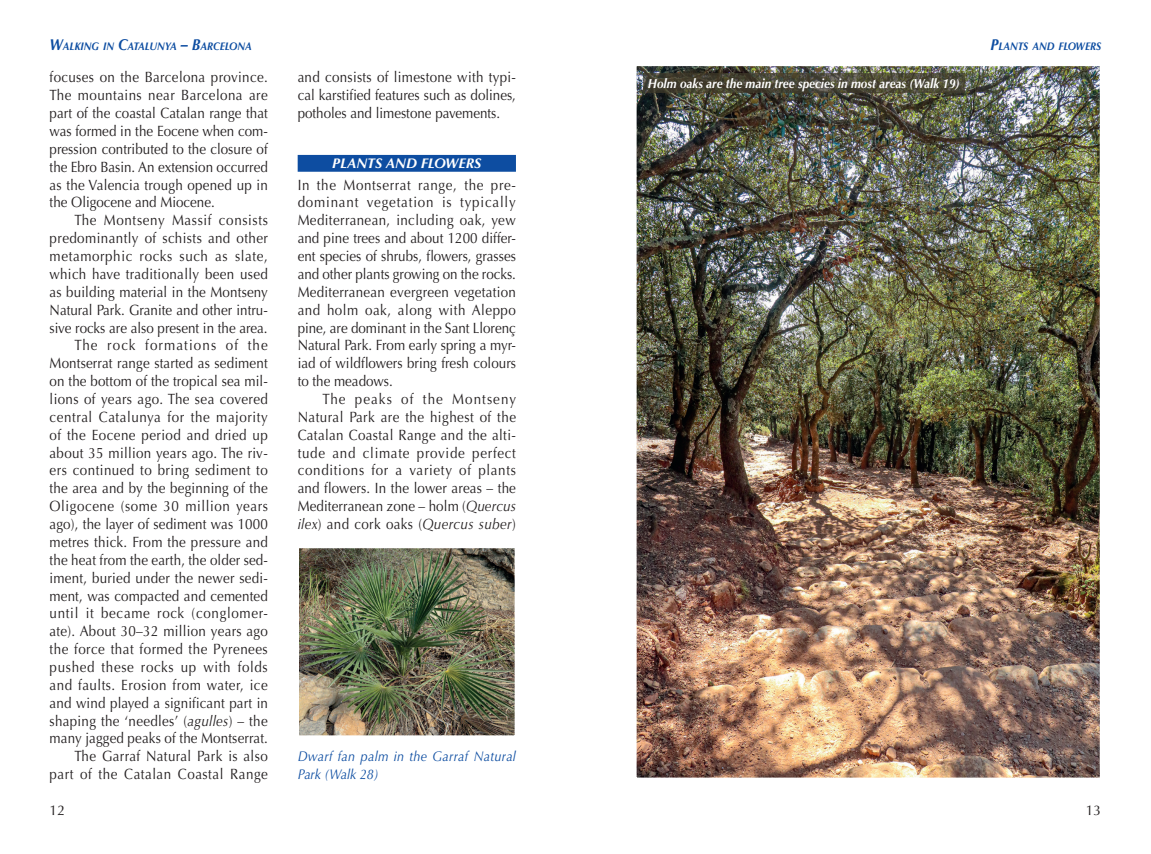
<style>
.page{position:relative;width:1151px;height:854px;background:#fff}
.page>*{position:absolute;margin:0;border:0;box-sizing:border-box;transform-origin:0 0}
.t1{font:14.88px/17.8px "Optima LT Pro";letter-spacing:.02em;color:#231f20;text-align:justify;scale:.9 1}
.t2{font:italic 14px/17.8px "Optima LT Pro";letter-spacing:.025em;color:#0d4da1;scale:.9 1}
.t3{font:italic 700 14px "Optima LT Pro";color:#fff}
.t4{font:14px "Optima LT Pro";color:#231f20}
.t5{font:italic 700 13.12px "Optima LT Pro";color:#fff;scale:.9 1}
.t6{font:italic 700 11.03px "Optima LT Pro";color:#0d4da1;scale:.9 1}
.s1{font-size:15.75px}
.s2{font-style:italic}
</style>
<div class="page">
<div style="left:298px;top:155px;width:218px;height:17px;background:#0d4da1"></div>
<img style="left:636px;top:66px;width:464px;height:712px">
<svg style="left:643px;top:74px;width:322px;height:19px;background:#484635"></svg>
<img style="left:299px;top:548px;width:216px;height:188px">
<p class="t6" style="left:50px;top:39px;width:226px"><span class="s1">W</span>ALKING IN <span class="s1">C</span>ATALUNYA <span class="s1">– B</span>ARCELONA</p>
<p class="t6" style="left:990px;top:39px;width:125px"><span class="s1">P</span>LANTS AND FLOWERS</p>
<p class="t1" style="left:50px;top:68px;width:244px">focuses on the Barcelona province.<br>The mountains near Barcelona are part of the coastal Catalan range that was formed in the Eocene when com&shy;pression contributed to the closure of the Ebro Basin. An extension occurred as the Valencia trough opened up in the Oligocene and Miocene.</p>
<p class="t1" style="left:50px;top:211px;width:244px;text-align:right">The Montseny Massif consists predominantly of schists and other metamorphic rocks such as slate, which have traditionally been used as building material in the Montseny Natural Park. Granite and other intru&shy;sive rocks are also present in the area.<br>The rock formations of the Montserrat range started as sediment on the bottom of the tropical sea mil&shy;lions of years ago. The sea covered central Catalunya for the majority of the Eocene period and dried up about 35 million years ago. The riv&shy;ers continued to bring sediment to the area and by the beginning of the Oligocene (some 30 million years ago), the layer of sediment was 1000 metres thick. From the pressure and the heat from the earth, the older sed&shy;iment, buried under the newer sedi&shy;ment, was compacted and cemented until it became rock (conglomer&shy;ate). About 30–32 million years ago the force that formed the Pyrenees pushed these rocks up with folds and faults. Erosion from water, ice and wind played a significant part in shaping the ‘needles’ (<span class="s2">agulles</span>) – the many jagged peaks of the Montserrat.<br>The Garraf Natural Park is also part of the Catalan Coastal Range</p>
<p class="t4" style="left:50px;top:801px;width:17px">12</p>
<p class="t1" style="left:298px;top:68px;width:244px">and consists of limestone with typi&shy;cal karstified features such as dolines, potholes and limestone pavements.</p>
<p class="t3" style="left:332px;top:154px;width:151px">PLANTS AND FLOWERS</p>
<p class="t1" style="left:298px;top:176px;width:244px">In the Montserrat range, the pre&shy;dominant vegetation is typically Mediterranean, including oak, yew and pine trees and about 1200 differ&shy;ent species of shrubs, flowers, grasses and other plants growing on the rocks.<br>Mediterranean evergreen vegetation and holm oak, along with Aleppo pine, are dominant in the Sant Llorenç Natural Park. From early spring a myr&shy;iad of wildflowers bring fresh colours to the meadows.</p>
<p class="t1" style="left:298px;top:390px;width:244px;text-indent:25px">The peaks of the Montseny Natural Park are the highest of the Catalan Coastal Range and the alti&shy;tude and climate provide perfect conditions for a variety of plants and flowers. In the lower areas – the Mediterranean zone – holm (<span class="s2">Quercus ilex</span>) and cork oaks (<span class="s2">Quercus suber</span>)</p>
<p class="t2" style="left:298px;top:747px;width:244px">Dwarf fan palm in the Garraf Natural<br>Park (Walk 28)</p>
<p class="t5" style="left:648px;top:75px;width:348px">Holm oaks are the main tree species in most areas (Walk 19)</p>
<p class="t4" style="left:1086px;top:801px;width:17px">13</p>
</div>
